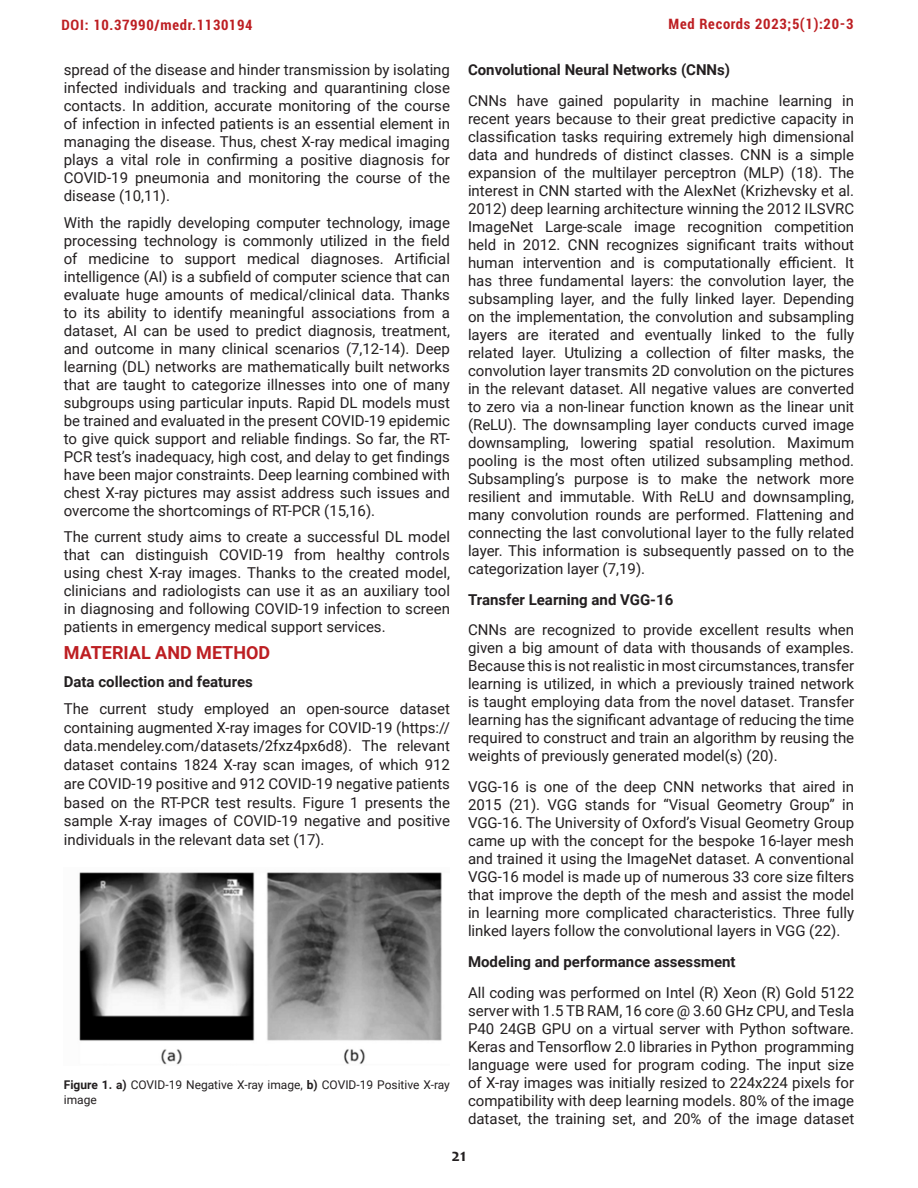
<style>
.page{position:relative;width:918px;height:1188px;background:#fff}
.page>*{position:absolute;margin:0;border:0;box-sizing:border-box;transform-origin:0 0}
.t1{font:700 18px "Roboto";color:#bd1e22}
.t2{font:700 18px "Candara";color:#231f20}
.t3{font:15px/18px "Roboto";color:#231f20;text-align:justify}
.t4{font:700 15px "Roboto";color:#231f20}
.t5{font:700 condensed 15px "Roboto";letter-spacing:.05em;color:#bd1e22}
.t6{font:12px/15px "Roboto";color:#231f20}
.s1{font-weight:700}
</style>
<div class="page">
<img style="left:79px;top:872px;width:363px;height:193px">
<p class="t5" style="left:61px;top:14px;width:193px">DOI: 10.37990/medr.1130194</p>
<p class="t5" style="left:669px;top:14px;width:187px">Med Records 2023;5(1):20-3</p>
<p class="t3" style="left:64px;top:60px;width:388px">spread of the disease and hinder transmission by isolating infected individuals and tracking and quarantining close contacts. In addition, accurate monitoring of the course of infection in infected patients is an essential element in managing the disease. Thus, chest X-ray medical imaging plays a vital role in confirming a positive diagnosis for COVID-19 pneumonia and monitoring the course of the disease (10,11).</p>
<p class="t3" style="left:64px;top:213px;width:388px">With the rapidly developing computer technology, image processing technology is commonly utilized in the field of medicine to support medical diagnoses. Artificial intelligence (AI) is a subfield of computer science that can evaluate huge amounts of medical/clinical data. Thanks to its ability to identify meaningful associations from a dataset, AI can be used to predict diagnosis, treatment, and outcome in many clinical scenarios (7,12-14). Deep learning (DL) networks are mathematically built networks that are taught to categorize illnesses into one of many subgroups using particular inputs. Rapid DL models must be trained and evaluated in the present COVID-19 epidemic to give quick support and reliable findings. So far, the RT-PCR test’s inadequacy, high cost, and delay to get findings have been major constraints. Deep learning combined with chest X-ray pictures may assist address such issues and overcome the shortcomings of RT-PCR (15,16).</p>
<p class="t3" style="left:64px;top:527px;width:388px">The current study aims to create a successful DL model that can distinguish COVID-19 from healthy controls using chest X-ray images. Thanks to the created model, clinicians and radiologists can use it as an auxiliary tool in diagnosing and following COVID-19 infection to screen patients in emergency medical support services.</p>
<p class="t1" style="left:64px;top:640px;width:208px">MATERIAL AND METHOD</p>
<p class="t4" style="left:64px;top:671px;width:191px">Data collection and features</p>
<p class="t3" style="left:64px;top:699px;width:388px;line-height:18.8px">The current study employed an open-source dataset containing augmented X-ray images for COVID-19 (https:// data.mendeley.com/datasets/2fxz4px6d8). The relevant dataset contains 1824 X-ray scan images, of which 912 are COVID-19 positive and 912 COVID-19 negative patients based on the RT-PCR test results. Figure 1 presents the sample X-ray images of COVID-19 negative and positive individuals in the relevant data set (17).</p>
<p class="t4" style="left:468px;top:59px;width:264px">Convolutional Neural Networks (CNNs)</p>
<p class="t3" style="left:468px;top:91px;width:388px">CNNs have gained popularity in machine learning in recent years because to their great predictive capacity in classification tasks requiring extremely high dimensional data and hundreds of distinct classes. CNN is a simple expansion of the multilayer perceptron (MLP) (18). The interest in CNN started with the AlexNet (Krizhevsky et al.<br>2012) deep learning architecture winning the 2012 ILSVRC ImageNet Large-scale image recognition competition held in 2012. CNN recognizes significant traits without human intervention and is computationally efficient. It has three fundamental layers: the convolution layer, the subsampling layer, and the fully linked layer. Depending on the implementation, the convolution and subsampling layers are iterated and eventually linked to the fully related layer. Utulizing a collection of filter masks, the convolution layer transmits 2D convolution on the pictures in the relevant dataset. All negative values are converted to zero via a non-linear function known as the linear unit (ReLU). The downsampling layer conducts curved image downsampling, lowering spatial resolution. Maximum pooling is the most often utilized subsampling method.<br>Subsampling’s purpose is to make the network more resilient and immutable. With ReLU and downsampling, many convolution rounds are performed. Flattening and connecting the last convolutional layer to the fully related layer. This information is subsequently passed on to the categorization layer (7,19).</p>
<p class="t4" style="left:468px;top:589px;width:207px">Transfer Learning and VGG-16</p>
<p class="t3" style="left:468px;top:620px;width:388px">CNNs are recognized to provide excellent results when given a big amount of data with thousands of examples.<br>Because this is not realistic in most circumstances, transfer learning is utilized, in which a previously trained network is taught employing data from the novel dataset. Transfer learning has the significant advantage of reducing the time required to construct and train an algorithm by reusing the weights of previously generated model(s) (20).</p>
<p class="t3" style="left:468px;top:777px;width:388px">VGG-16 is one of the deep CNN networks that aired in 2015 (21). VGG stands for “Visual Geometry Group” in VGG-16. The University of Oxford’s Visual Geometry Group came up with the concept for the bespoke 16-layer mesh and trained it using the ImageNet dataset. A conventional VGG-16 model is made up of numerous 33 core size filters that improve the depth of the mesh and assist the model in learning more complicated characteristics. Three fully linked layers follow the convolutional layers in VGG (22).</p>
<p class="t4" style="left:468px;top:951px;width:269px">Modeling and performance assessment</p>
<p class="t3" style="left:468px;top:983px;width:388px">All coding was performed on Intel (R) Xeon (R) Gold 5122 server with 1.5 TB RAM, 16 core @ 3.60 GHz CPU, and Tesla P40 24GB GPU on a virtual server with Python software.<br>Keras and Tensorflow 2.0 libraries in Python programming language were used for program coding. The input size of X-ray images was initially resized to 224x224 pixels for compatibility with deep learning models. 80% of the image dataset, the training set, and 20% of the image dataset</p>
<p class="t6" style="left:64px;top:1077px;width:388px"><span class="s1">Figure 1. a)</span> COVID-19 Negative X-ray image, <span class="s1">b)</span> COVID-19 Positive X-ray image</p>
<p class="t2" style="left:452px;top:1143px;width:16px">21</p>
</div>
